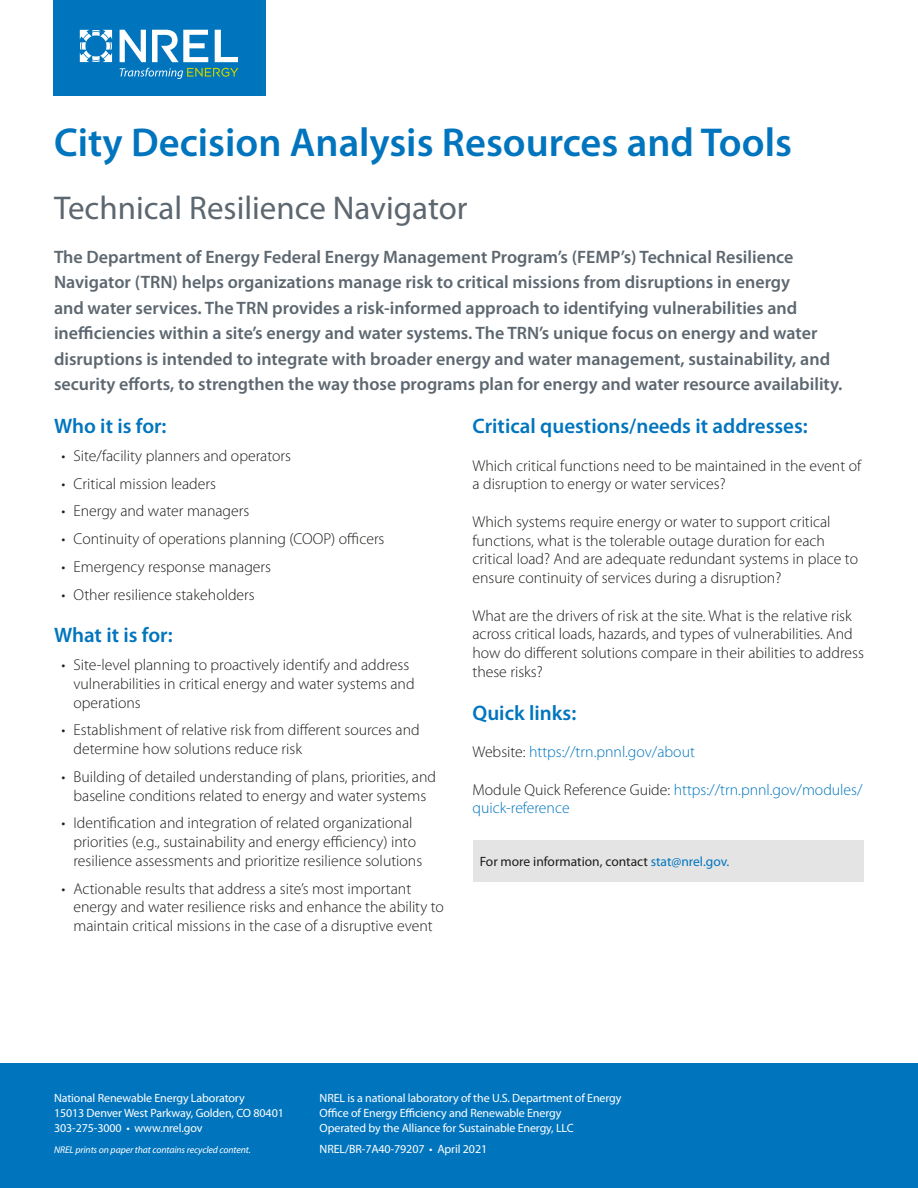
<style>
.page{position:relative;width:918px;height:1188px;background:#fff}
.page>*{position:absolute;margin:0;border:0;box-sizing:border-box;transform-origin:0 0}
.Title_ACES{font:600 40.5px "Myriad Pro";color:#0075be}
.Subhead_ACES{font:33px "Myriad Pro";color:#5d6770}
.t1{font:600 21px "Myriad Pro";color:#0075be}
.Intro{font:600 18px/25.5px "Myriad Pro";color:#5d6770}
.Body_L1{font:300 15.75px/18.8px "Myriad Pro";color:#1d1d1b}
.Body_L1-2{font:300 15.75px/18.8px "Myriad Pro";color:#0075be}
.Contact__URL{font:13.5px "Myriad Pro";color:#1d1d1b}
.Boilerplate{font:12px/15px "Myriad Pro";letter-spacing:-.01em;color:#fff}
.Recycled_Content{font:italic 9.75px "Myriad Pro";letter-spacing:-.01em;color:#fff}
.s1{color:#1d1d1b}
.s2{color:#0075be}
</style>
<div class="page">
<div style="left:0;top:1063px;width:918px;height:125px;background:#0075be"></div>
<div style="left:473px;top:840px;width:391px;height:41px;background:#e4e4e5"></div>
<div style="left:53px;top:0;width:213px;height:95px;background:#0075be"></div>
<svg style="left:80px;top:30px;width:32px;height:32px"></svg>
<svg style="left:120px;top:30px;width:26px;height:32px"></svg>
<svg style="left:152px;top:30px;width:56px;height:32px"></svg>
<svg style="left:215px;top:30px;width:23px;height:32px"></svg>
<svg style="left:120px;top:68px;width:118px;height:11px"></svg>
<p class="Title_ACES" style="left:54px;top:116px;width:739px">City Decision Analysis Resources and Tools</p>
<p class="Subhead_ACES" style="left:54px;top:187px;width:415px">Technical Resilience Navigator</p>
<p class="Intro" style="left:54px;top:244px;width:790px">The Department of Energy Federal Energy Management Program’s (FEMP’s) Technical Resilience Navigator (TRN) helps organizations manage risk to critical missions from disruptions in energy<br>and water services. The TRN provides a risk-informed approach to identifying vulnerabilities and inefficiencies within a site’s energy and water systems. The TRN’s unique focus on energy and water disruptions is intended to integrate with broader energy and water management, sustainability, and security efforts, to strengthen the way those programs plan for energy and water resource availability.</p>
<h1 class="t1" style="left:54px;top:413px;width:114px">Who it is for:</h1>
<p class="Body_L1" style="left:62px;top:446px;width:231px">• Site/facility planners and operators</p>
<p class="Body_L1" style="left:62px;top:474px;width:156px">• Critical mission leaders</p>
<p class="Body_L1" style="left:62px;top:502px;width:189px">• Energy and water managers</p>
<p class="Body_L1" style="left:62px;top:529px;width:325px">• Continuity of operations planning (COOP) officers</p>
<p class="Body_L1" style="left:62px;top:557px;width:211px">• Emergency response managers</p>
<p class="Body_L1" style="left:62px;top:585px;width:195px">• Other resilience stakeholders</p>
<h2 class="t1" style="left:54px;top:622px;width:120px">What it is for:</h2>
<p class="Body_L1" style="left:74px;top:655px;width:343px;text-indent:-12px">• Site-level planning to proactively identify and address vulnerabilities in critical energy and water systems and operations</p>
<p class="Body_L1" style="left:74px;top:721px;width:348px;text-indent:-12px">• Establishment of relative risk from different sources and determine how solutions reduce risk</p>
<p class="Body_L1" style="left:62px;top:767px;width:376px;text-align:center">• Building of detailed understanding of plans, priorities, and baseline conditions related to energy and water systems</p>
<p class="Body_L1" style="left:74px;top:814px;width:350px;text-indent:-12px">• Identification and integration of related organizational priorities (e.g., sustainability and energy efficiency) into resilience assessments and prioritize resilience solutions</p>
<p class="Body_L1" style="left:74px;top:879px;width:372px;text-indent:-12px">• Actionable results that address a site’s most important energy and water resilience risks and enhance the ability to maintain critical missions in the case of a disruptive event</p>
<h2 class="t1" style="left:472px;top:413px;width:337px">Critical questions/needs it addresses:</h2>
<p class="Body_L1" style="left:472px;top:456px;width:390px">Which critical functions need to be maintained in the event of a disruption to energy or water services?</p>
<p class="Body_L1" style="left:472px;top:512px;width:387px">Which systems require energy or water to support critical functions, what is the tolerable outage duration for each critical load? And are adequate redundant systems in place to ensure continuity of services during a disruption?</p>
<p class="Body_L1" style="left:472px;top:606px;width:393px">What are the drivers of risk at the site. What is the relative risk across critical loads, hazards, and types of vulnerabilities. And how do different solutions compare in their abilities to address these risks?</p>
<h2 class="t1" style="left:472px;top:699px;width:105px">Quick links:</h2>
<p class="Body_L1-2" style="left:472px;top:742px;width:224px"><span class="s1">Website:</span> https://trn.pnnl.gov/about</p>
<p class="Body_L1-2" style="left:472px;top:780px;width:392px"><span class="s1">Module Quick Reference Guide:</span> https://trn.pnnl.gov/modules/ quick-reference</p>
<p class="Contact__URL" style="left:480px;top:853px;width:251px">For more information, contact <span class="s2">stat@nrel.gov.</span></p>
<p class="Boilerplate" style="left:54px;top:1090px;width:231px">National Renewable Energy Laboratory<br>15013 Denver West Parkway, Golden, CO 80401<br>303-275-3000 • www.nrel.gov</p>
<p class="Recycled_Content" style="left:54px;top:1143px;width:198px">NREL prints on paper that contains recycled content.</p>
<p class="Boilerplate" style="left:320px;top:1090px;width:303px">NREL is a national laboratory of the U.S. Department of Energy<br>Office of Energy Efficiency and Renewable Energy<br>Operated by the Alliance for Sustainable Energy, LLC</p>
<p class="Boilerplate" style="left:320px;top:1141px;width:169px">NREL/BR-7A40-79207 • April 2021</p>
</div>
